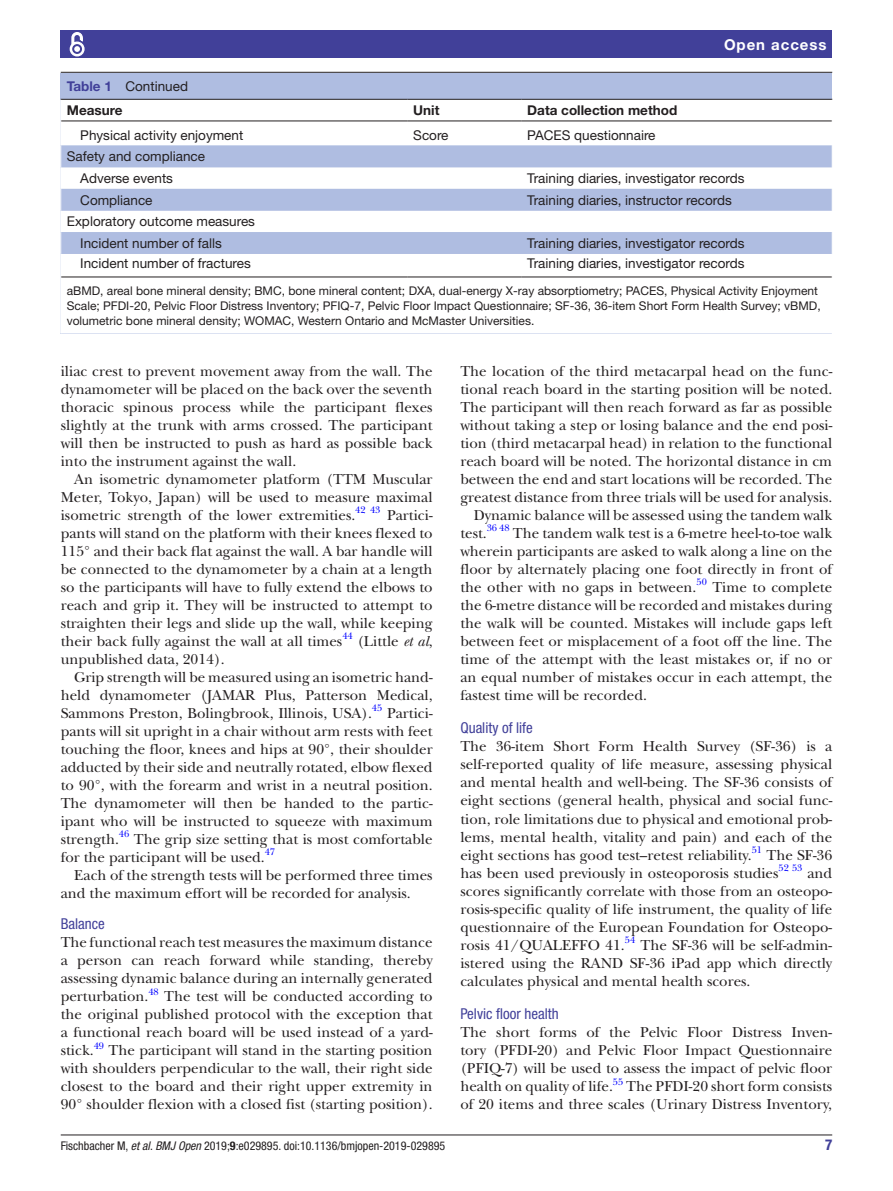
<style>
.page{position:relative;width:893px;height:1191px;background:#fff}
.page>*{position:absolute;margin:0;border:0;box-sizing:border-box;transform-origin:0 0}
.t1{font:15px/18px "New Baskerville";color:#231f20;text-align:justify}
.t2{font:condensed 15px "Helvetica Neue LT Std";color:#414099}
.t3{font:700 15px "Helvetica Neue LT Std";letter-spacing:.065em;color:#fff}
.t4{font:700 condensed 15px "Helvetica Neue LT Std";color:#414099}
.t5{font:13.5px/21.6px "Helvetica Neue LT Std";color:#231f20}
.t6{font:700 13.5px "Helvetica Neue LT Std";color:#231f20}
.t7{font:12px/15px "Helvetica Neue LT Std";color:#231f20}
.t8{font:condensed 12px "Helvetica Neue LT Std";color:#231f20}
.t9{font:9.9px "New Baskerville";color:#00f}
.s1{font-weight:700;color:#414099}
.s2{font-style:italic}
.s3{font-weight:700}
</style>
<div class="page">
<hr style="left:61px;top:1134px;width:771px;height:1px;background:#231f20">
<div style="left:61px;top:31px;width:771px;height:27px;background:#414099"></div>
<svg style="left:69px;top:32px;width:16px;height:25px"></svg>
<div style="left:61px;top:91px;width:771px;height:242px;background:#afbde1"></div>
<div style="left:61px;top:100px;width:771px;height:233px;background:#fff"></div>
<svg style="left:61px;top:146px;width:771px;height:108px"></svg>
<hr style="left:61px;top:99px;width:346px;height:1px;background:#231f20">
<hr style="left:61px;top:121px;width:346px;height:1px;background:#231f20">
<hr style="left:407px;top:99px;width:114px;height:1px;background:#231f20">
<hr style="left:407px;top:121px;width:114px;height:1px;background:#231f20">
<hr style="left:521px;top:99px;width:311px;height:1px;background:#231f20">
<hr style="left:521px;top:121px;width:311px;height:1px;background:#231f20">
<hr style="left:407px;top:276px;width:114px;height:1px;background:#231f20">
<hr style="left:521px;top:276px;width:311px;height:1px;background:#231f20">
<hr style="left:61px;top:276px;width:346px;height:1px;background:#231f20">
<svg style="left:60px;top:100px;width:1px;height:177px"></svg>
<hr style="left:67px;top:324px;width:765px;height:1px;background:#fff">
<div style="left:61px;top:73px;width:771px;height:18px;background:#afbde1"></div>
<hr style="left:61px;top:72px;width:771px;height:1px;background:#231f20">
<p class="t5" style="left:67px;top:75px;width:123px"><span class="s1">Table 1</span> Continued</p>
<p class="t3" style="left:724px;top:35px;width:104px">Open access</p>
<p class="t6" style="left:67px;top:102px;width:57px">Measure</p>
<p class="t6" style="left:413px;top:102px;width:28px">Unit</p>
<p class="t6" style="left:527px;top:102px;width:151px">Data collection method</p>
<p class="t5" style="left:80px;top:124px;width:165px">Physical activity enjoyment</p>
<p class="t5" style="left:413px;top:124px;width:37px">Score</p>
<p class="t5" style="left:527px;top:124px;width:130px">PACES questionnaire</p>
<p class="t5" style="left:80px;top:145px;width:126px;text-indent:-14px">Safety and compliance<br>Adverse events</p>
<p class="t5" style="left:527px;top:167px;width:219px">Training diaries, investigator records</p>
<p class="t5" style="left:80px;top:189px;width:74px">Compliance</p>
<p class="t5" style="left:527px;top:189px;width:206px">Training diaries, instructor records</p>
<p class="t5" style="left:80px;top:210px;width:176px;text-indent:-14px">Exploratory outcome measures<br>Incident number of falls</p>
<p class="t5" style="left:527px;top:232px;width:219px">Training diaries, investigator records</p>
<p class="t5" style="left:80px;top:252px;width:172px">Incident number of fractures</p>
<p class="t5" style="left:527px;top:252px;width:219px">Training diaries, investigator records</p>
<p class="t7" style="left:67px;top:283px;width:755px">aBMD, areal bone mineral density; BMC, bone mineral content; DXA, dual-energy X-ray absorptiometry; PACES, Physical Activity Enjoyment<br>Scale; PFDI-20, Pelvic Floor Distress Inventory; PFIQ-7, Pelvic Floor Impact Questionnaire; SF-36, 36-item Short Form Health Survey; vBMD, volumetric bone mineral density; WOMAC, Western Ontario and McMaster Universities.</p>
<p class="t1" style="left:61px;top:362px;width:373px">iliac crest to prevent movement away from the wall. The dynamometer will be placed on the back over the seventh thoracic spinous process while the participant flexes slightly at the trunk with arms crossed. The participant will then be instructed to push as hard as possible back into the instrument against the wall.</p>
<p class="t1" style="left:61px;top:470px;width:373px;text-indent:14px">An isometric dynamometer platform (TTM Muscular Meter, Tokyo, Japan) will be used to measure maximal isometric strength of the lower extremities.</p>
<p class="t9" style="left:355px;top:504px;width:27px">42 43</p>
<p class="t1" style="left:61px;top:506px;width:373px;text-indent:326px">Partici&shy;pants will stand on the platform with their knees flexed to 115° and their back flat against the wall. A bar handle will be connected to the dynamometer by a chain at a length so the participants will have to fully extend the elbows to reach and grip it. They will be instructed to attempt to straighten their legs and slide up the wall, while keeping their back fully against the wall at all times</p>
<p class="t9" style="left:342px;top:630px;width:12px">44</p>
<p class="t1" style="left:357px;top:632px;width:77px">(Little <span class="s2">et al</span>,</p>
<p class="t1" style="left:61px;top:650px;width:165px">unpublished data, 2014).</p>
<p class="t1" style="left:74px;top:668px;width:360px">Grip strength will be measured using an isometric hand-</p>
<p class="t1" style="left:61px;top:686px;width:373px">held dynamometer (JAMAR Plus, Patterson Medical,</p>
<p class="t1" style="left:61px;top:704px;width:313px">Sammons Preston, Bolingbrook, Illinois, USA).</p>
<p class="t9" style="left:372px;top:702px;width:12px">45</p>
<p class="t1" style="left:61px;top:704px;width:373px;text-indent:326px">Partici&shy;pants will sit upright in a chair without arm rests with feet touching the floor, knees and hips at 90°, their shoulder adducted by their side and neutrally rotated, elbow flexed to 90°, with the forearm and wrist in a neutral position.<br>The dynamometer will then be handed to the partic&shy;ipant who will be instructed to squeeze with maximum strength.<sup>46</sup> The grip size setting that is most comfortable for the participant will be used.</p>
<p class="t9" style="left:265px;top:846px;width:12px">47</p>
<p class="t1" style="left:61px;top:866px;width:373px;text-indent:14px">Each of the strength tests will be performed three times and the maximum effort will be recorded for analysis.</p>
<p class="t2" style="left:61px;top:915px;width:46px">Balance</p>
<p class="t1" style="left:61px;top:933px;width:373px">The functional reach test measures the maximum distance a person can reach forward while standing, thereby assessing dynamic balance during an internally generated perturbation.<sup>48</sup> The test will be conducted according to the original published protocol with the exception that a functional reach board will be used instead of a yard&shy;stick.</p>
<p class="t9" style="left:94px;top:1039px;width:12px">49</p>
<p class="t1" style="left:61px;top:1041px;width:373px;text-indent:48px">The participant will stand in the starting position with shoulders perpendicular to the wall, their right side closest to the board and their right upper extremity in 90° shoulder flexion with a closed fist (starting position).</p>
<p class="t1" style="left:460px;top:362px;width:373px">The location of the third metacarpal head on the func-</p>
<p class="t1" style="left:460px;top:380px;width:373px">tional reach board in the starting position will be noted.</p>
<p class="t1" style="left:460px;top:398px;width:373px">The participant will then reach forward as far as possible</p>
<p class="t1" style="left:460px;top:416px;width:373px">without taking a step or losing balance and the end posi-</p>
<p class="t1" style="left:460px;top:434px;width:373px">tion (third metacarpal head) in relation to the functional</p>
<p class="t1" style="left:460px;top:452px;width:373px">reach board will be noted. The horizontal distance in cm</p>
<p class="t1" style="left:460px;top:470px;width:373px">between the end and start locations will be recorded. The</p>
<p class="t1" style="left:460px;top:488px;width:373px">greatest distance from three trials will be used for analysis.</p>
<p class="t1" style="left:474px;top:506px;width:360px">Dynamic balance will be assessed using the tandem walk</p>
<p class="t1" style="left:460px;top:524px;width:28px">test.</p>
<p class="t9" style="left:487px;top:522px;width:24px">36 48</p>
<p class="t1" style="left:460px;top:524px;width:373px;text-indent:53px">The tandem walk test is a 6-metre heel-to-toe walk wherein participants are asked to walk along a line on the floor by alternately placing one foot directly in front of the other with no gaps in between.</p>
<p class="t9" style="left:696px;top:576px;width:12px">50</p>
<p class="t1" style="left:460px;top:578px;width:373px;text-indent:252px">Time to complete the 6-metre distance will be recorded and mistakes during the walk will be counted. Mistakes will include gaps left between feet or misplacement of a foot off the line. The time of the attempt with the least mistakes or, if no or an equal number of mistakes occur in each attempt, the fastest time will be recorded.</p>
<p class="t2" style="left:460px;top:719px;width:74px">Quality of life</p>
<p class="t1" style="left:460px;top:737px;width:373px">The 36-item Short Form Health Survey (SF-36) is a self-reported quality of life measure, assessing physical and mental health and well-being. The SF-36 consists of eight sections (general health, physical and social func&shy;tion, role limitations due to physical and emotional prob&shy;lems, mental health, vitality and pain) and each of the eight sections has good test–retest reliability.</p>
<p class="t9" style="left:752px;top:843px;width:12px">51</p>
<p class="t1" style="left:460px;top:845px;width:373px;text-indent:306px">The SF-36 has been used previously in osteoporosis studies</p>
<p class="t9" style="left:778px;top:861px;width:25px">52 53</p>
<p class="t1" style="left:460px;top:863px;width:373px;text-indent:347px">and scores significantly correlate with those from an osteopo&shy;rosis-specific quality of life instrument, the quality of life questionnaire of the European Foundation for Osteopo&shy;rosis 41/QUALEFFO 41.</p>
<p class="t9" style="left:625px;top:933px;width:12px">54</p>
<p class="t1" style="left:460px;top:935px;width:373px;text-indent:180px">The SF-36 will be self-admin&shy;istered using the RAND SF-36 iPad app which directly calculates physical and mental health scores.</p>
<p class="t2" style="left:460px;top:1005px;width:100px">Pelvic floor health</p>
<p class="t1" style="left:460px;top:1023px;width:373px">The short forms of the Pelvic Floor Distress Inven&shy;tory (PFDI-20) and Pelvic Floor Impact Questionnaire (PFIQ-7) will be used to assess the impact of pelvic floor health on quality of life.</p>
<p class="t9" style="left:613px;top:1075px;width:12px">55</p>
<p class="t1" style="left:460px;top:1077px;width:373px;text-align:right">The PFDI-20 short form consists<br>of 20 items and three scales (Urinary Distress Inventory,</p>
<p class="t8" style="left:61px;top:1138px;width:386px">Fischbacher M, <span class="s2">et al</span>. <span class="s2">BMJ Open</span> 2019;<span class="s3">9</span>:e029895. doi:10.1136/bmjopen-2019-029895</p>
<p class="t4" style="left:825px;top:1135px;width:9px">7</p>
</div>
